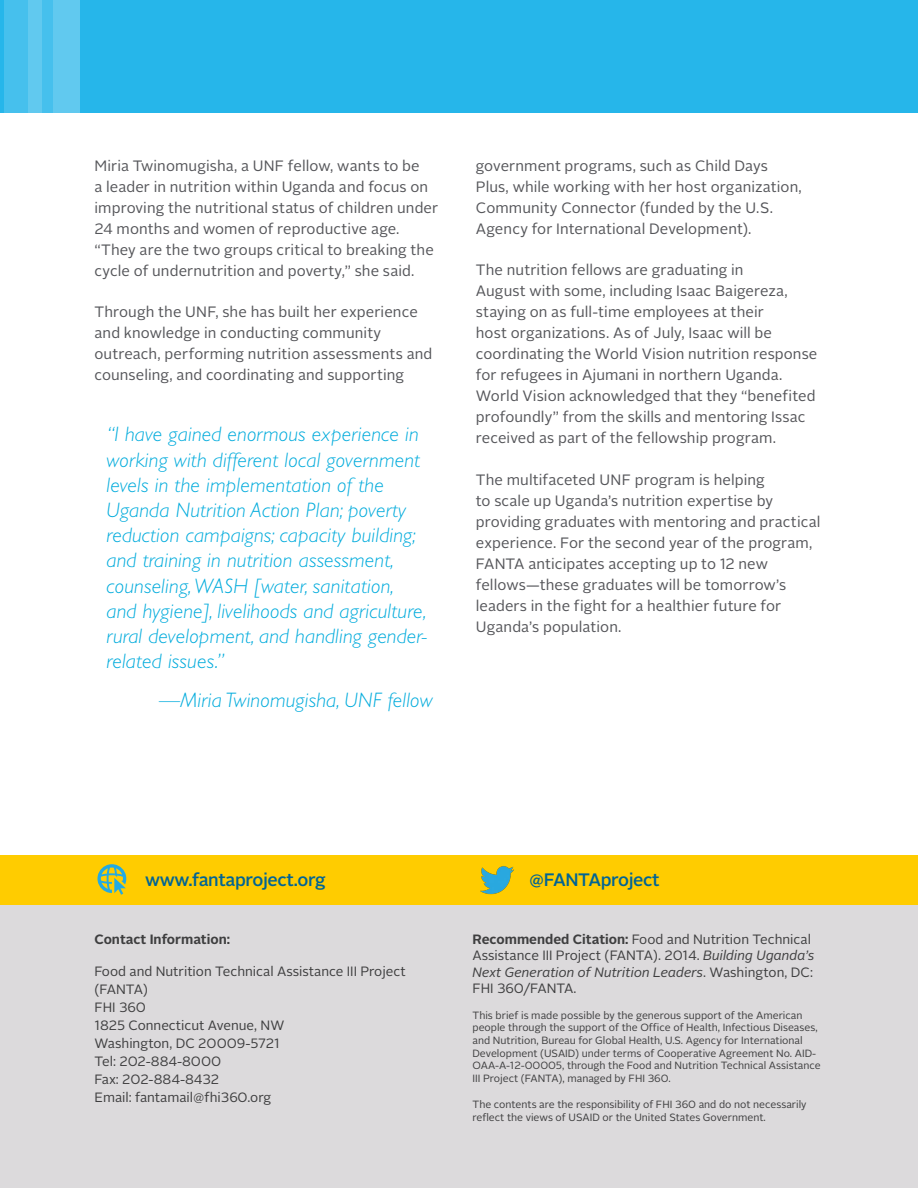
<style>
.page{position:relative;width:918px;height:1188px;background:#fff}
.page>*{position:absolute;margin:0;border:0;box-sizing:border-box;transform-origin:0 0}
.t1{font:italic 300 21px/25.2px "Gill Sans";letter-spacing:.01em;color:#00abdc}
.t2{font:500 18px "Alright Sans";letter-spacing:-.02em;color:#006494}
.t3{font:15px/21px "Alright Sans";letter-spacing:.005em;color:#55565a}
.t4{font:13.5px/18px "Alright Sans";color:#3e3e3f}
.t5{font:700 13.5px "Alright Sans";color:#3e3e3f}
.t6{font:10.5px/12.6px "Alright Sans";color:#3e3e3f}
.s1{font-weight:700}
.s2{font-style:italic}
</style>
<div class="page">
<div style="left:0;top:0;width:918px;height:112px;background:#26b6ea"></div>
<div style="left:4px;top:0;width:49px;height:113px;background:#46c0ed"></div>
<div style="left:53px;top:0;width:27px;height:119px;background:#61c9ef"></div>
<div style="left:28px;top:0;width:13px;height:119px;background:#61c9ef"></div>
<div style="left:0;top:879px;width:918px;height:309px;background:#dcdadc"></div>
<div style="left:0;top:855px;width:918px;height:49px;background:#fc0"></div>
<svg style="left:98px;top:864px;width:28px;height:31px"></svg>
<img style="left:480px;top:866px;width:34px;height:29px">
<p class="t3" style="left:94px;top:156px;width:345px">Miria Twinomugisha, a UNF fellow, wants to be<br>a leader in nutrition within Uganda and focus on improving the nutritional status of children under 24 months and women of reproductive age. “They are the two groups critical to breaking the cycle of undernutrition and poverty,” she said.</p>
<p class="t3" style="left:94px;top:302px;width:339px">Through the UNF, she has built her experience and knowledge in conducting community outreach, performing nutrition assessments and counseling, and coordinating and supporting</p>
<p class="t1" style="left:106px;top:422px;width:322px">“I have gained enormous experience in working with different local government levels in the implementation of the Uganda Nutrition Action Plan; poverty reduction campaigns; capacity building; and training in nutrition assessment, counseling, WASH [water, sanitation, and hygiene], livelihoods and agriculture, rural development, and handling gender&shy;related issues.”</p>
<p class="t1" style="left:159px;top:688px;width:275px">—Miria Twinomugisha, UNF fellow</p>
<p class="t3" style="left:476px;top:156px;width:328px">government programs, such as Child Days Plus, while working with her host organization, Community Connector (funded by the U.S.<br>Agency for International Development).</p>
<p class="t3" style="left:476px;top:260px;width:343px">The nutrition fellows are graduating in<br>August with some, including Isaac Baigereza, staying on as full-time employees at their<br>host organizations. As of July, Isaac will be coordinating the World Vision nutrition response for refugees in Ajumani in northern Uganda.<br>World Vision acknowledged that they “benefited profoundly” from the skills and mentoring Issac received as part of the fellowship program.</p>
<p class="t3" style="left:476px;top:469px;width:346px">The multifaceted UNF program is helping<br>to scale up Uganda’s nutrition expertise by providing graduates with mentoring and practical experience. For the second year of the program, FANTA anticipates accepting up to 12 new fellows—these graduates will be tomorrow’s leaders in the fight for a healthier future for Uganda’s population.</p>
<p class="t2" style="left:145px;top:867px;width:182px">www.fantaproject.org</p>
<p class="t2" style="left:529px;top:867px;width:132px">@FANTAproject</p>
<p class="t5" style="left:94px;top:930px;width:137px">Contact Information:</p>
<p class="t4" style="left:94px;top:962px;width:313px">Food and Nutrition Technical Assistance III Project (FANTA)<br>FHI 360<br>1825 Connecticut Avenue, NW<br>Washington, DC 20009-5721<br>Tel: 202-884-8000<br>Fax: 202-884-8432<br>Email: fantamail@fhi360.org</p>
<p class="t4" style="left:472px;top:932px;width:343px;line-height:16.2px"><span class="s1">Recommended Citation:</span> Food and Nutrition Technical Assistance III Project (FANTA). 2014. <span class="s2">Building Uganda’s Next Generation of Nutrition Leaders</span>. Washington, DC:<br>FHI 360/FANTA.</p>
<p class="t6" style="left:472px;top:1009px;width:350px">This brief is made possible by the generous support of the American people through the support of the Office of Health, Infectious Diseases, and Nutrition, Bureau for Global Health, U.S. Agency for International Development (USAID) under terms of Cooperative Agreement No. AID-OAA-A-12-00005, through the Food and Nutrition Technical Assistance III Project (FANTA), managed by FHI 360.</p>
<p class="t6" style="left:472px;top:1098px;width:336px">The contents are the responsibility of FHI 360 and do not necessarily reflect the views of USAID or the United States Government.</p>
</div>
